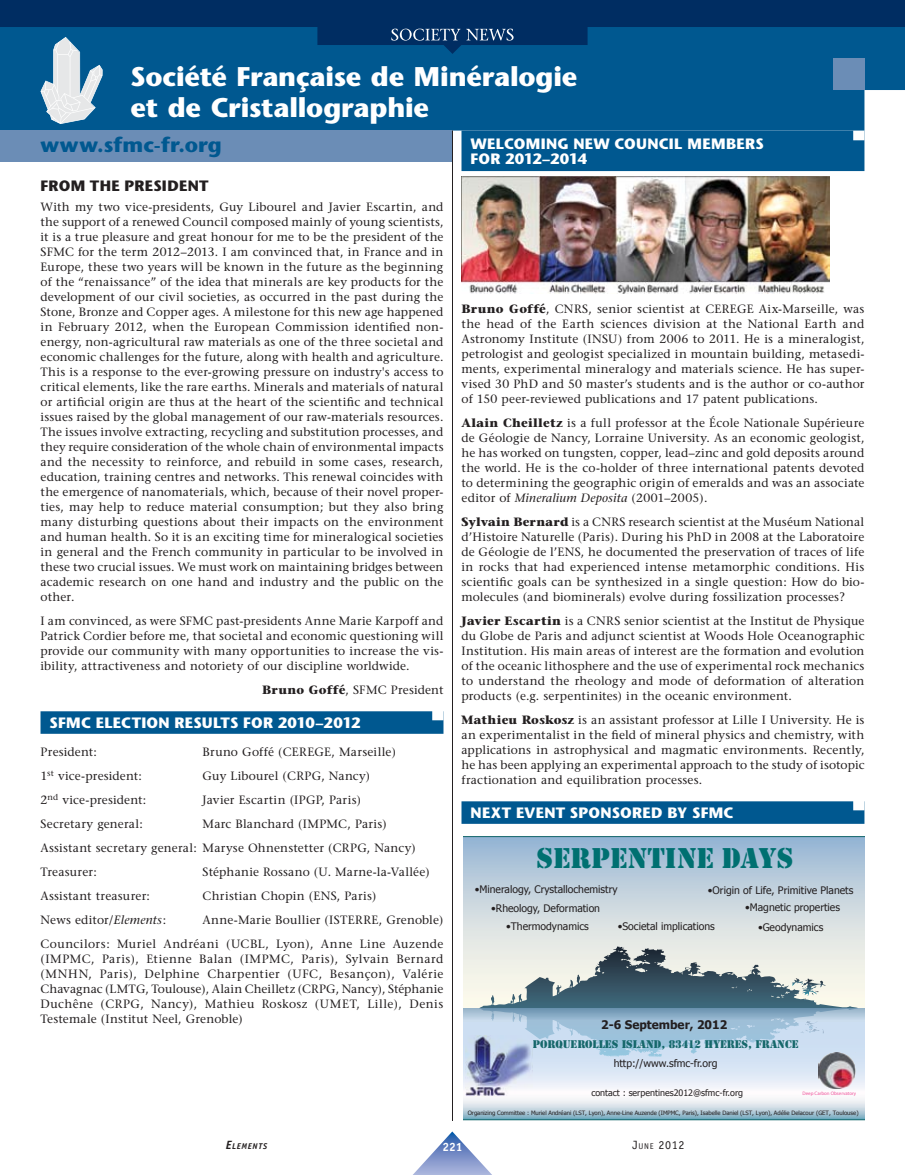
<style>
.page{position:relative;width:905px;height:1175px;background:#fff}
.page>*{position:absolute;margin:0;border:0;box-sizing:border-box;transform-origin:0 0}
.t1{font:29.7px "Stencil";color:#007071}
.t2{font:700 27px/31.5px "Stone Sans";letter-spacing:-.005em;color:#fff}
.t3{font:700 21px "Stone Sans";letter-spacing:.005em;color:#005890}
.t4{font:700 15px/15.8px "Stone Sans";letter-spacing:.015em;color:#fff}
.t5{font:700 15px "Stone Sans";letter-spacing:.02em;color:#231f20}
.t6{font:12px/15px "Stone Serif";letter-spacing:.02em;color:#231f20;text-align:justify}
.t7{font:12px "Officina Sans";color:#231f20}
.t8{font:700 12px "Officina Sans";color:#fff}
.t9{font:700 11.85px "Tahoma";color:#231f20}
.t10{font:10.35px "Tahoma";color:#231f20}
.t11{font:10.35px "Stencil Std";letter-spacing:-.005em;color:#16686b}
.t12{font:8.85px "Tahoma";color:#231f20}
.t13{font:italic 700 8.4px "Officina Sans";letter-spacing:.08em;color:#231f20}
.t14{font:6px "Tahoma";letter-spacing:-.005em;color:#231f20}
.t15{font:4.95px "Myriad";color:#ef529a}
.s1{font-weight:700}
.s2{font-style:italic}
.s3{font-size:12px}
.s4{font-size:8.4px}
</style>
<div class="page">
<div style="left:40px;top:711px;width:403px;height:23px;background:#005890"></div>
<div style="left:432px;top:710px;width:11px;height:10px;background:#fff"></div>
<div style="left:461px;top:130px;width:403px;height:41px;background:#005890"></div>
<div style="left:853px;top:130px;width:11px;height:10px;background:#fff"></div>
<div style="left:461px;top:801px;width:403px;height:23px;background:#005890"></div>
<div style="left:853px;top:800px;width:11px;height:10px;background:#fff"></div>
<div style="left:0;top:54px;width:904px;height:76px;background:#005890"></div>
<div style="left:0;top:130px;width:452px;height:32px;background:#6b8db6"></div>
<div style="left:832px;top:58px;width:32px;height:32px;background:#6b8db6"></div>
<svg style="left:40px;top:54px;width:63px;height:70px;background:#95b5ca"></svg>
<hr style="left:452px;top:130px;width:1px;height:990px;background:#231f20">
<img style="left:461px;top:176px;width:368px;height:117px">
<svg style="left:463px;top:836px;width:401px;height:284px;background:#bacbd6"></svg>
<img style="left:818px;top:1052px;width:37px;height:36px">
<img style="left:465px;top:1035px;width:67px;height:62px">
<svg style="left:414px;top:1131px;width:77px;height:43px"></svg>
<svg style="left:0;top:0;width:904px;height:54px;background:#013f75"></svg>
<svg style="left:391px;top:29px;width:122px;height:12px"></svg>
<h2 class="t2" style="left:130px;top:60px;width:448px">Société Française de Minéralogie et de Cristallographie</h2>
<h3 class="t3" style="left:40px;top:132px;width:183px">www.sfmc-fr.org</h3>
<p class="t5" style="left:40px;top:177px;width:169px">FROM THE PRESIDENT</p>
<p class="t6" style="left:40px;top:199px;width:404px">With my two vice-presidents, Guy Libourel and Javier Escartin, and the support of a renewed Council composed mainly of young scientists, it is a true pleasure and great honour for me to be the president of the SFMC for the term 2012–2013. I am convinced that, in France and in Europe, these two years will be known in the future as the beginning of the “renaissance” of the idea that minerals are key products for the development of our civil societies, as occurred in the past during the Stone, Bronze and Copper ages. A milestone for this new age happened in February 2012, when the European Commission identified non&shy;energy, non-agricultural raw materials as one of the three societal and economic challenges for the future, along with health and agriculture.<br>This is a response to the ever-growing pressure on industry's access to critical elements, like the rare earths. Minerals and materials of natural or artificial origin are thus at the heart of the scientific and technical issues raised by the global management of our raw-materials resources.<br>The issues involve extracting, recycling and substitution processes, and they require consideration of the whole chain of environmental impacts and the necessity to reinforce, and rebuild in some cases, research, education, training centres and networks. This renewal coincides with the emergence of nanomaterials, which, because of their novel proper&shy;ties, may help to reduce material consumption; but they also bring many disturbing questions about their impacts on the environment and human health. So it is an exciting time for mineralogical societies in general and the French community in particular to be involved in these two crucial issues. We must work on maintaining bridges between academic research on one hand and industry and the public on the other.</p>
<p class="t6" style="left:40px;top:613px;width:404px">I am convinced, as were SFMC past-presidents Anne Marie Karpoff and Patrick Cordier before me, that societal and economic questioning will provide our community with many opportunities to increase the vis&shy;ibility, attractiveness and notoriety of our discipline worldwide.</p>
<p class="t6" style="left:262px;top:682px;width:183px"><span class="s1">Bruno Goffé</span>, SFMC President</p>
<p class="t4" style="left:50px;top:714px;width:312px">SFMC ELECTION RESULTS FOR 2010–2012</p>
<p class="t6" style="left:40px;top:744px;width:58px">President:</p>
<p class="t6" style="left:202px;top:744px;width:195px">Bruno Goffé (CEREGE, Marseille)</p>
<p class="t6" style="left:40px;top:768px;width:103px">1<sup>st</sup> vice-president:</p>
<p class="t6" style="left:202px;top:768px;width:169px">Guy Libourel (CRPG, Nancy)</p>
<p class="t6" style="left:40px;top:792px;width:107px">2<sup>nd</sup> vice-president:</p>
<p class="t6" style="left:202px;top:792px;width:160px">Javier Escartin (IPGP, Paris)</p>
<p class="t6" style="left:40px;top:816px;width:104px">Secretary general:</p>
<p class="t6" style="left:40px;top:812px;width:376px;line-height:24px;text-align:left;text-indent:162px">Marc Blanchard (IMPMC, Paris)<br>Assistant secretary general: Maryse Ohnenstetter (CRPG, Nancy)<br>Treasurer:</p>
<p class="t6" style="left:202px;top:864px;width:229px">Stéphanie Rossano (U. Marne-la-Vallée)</p>
<p class="t6" style="left:40px;top:888px;width:111px">Assistant treasurer:</p>
<p class="t6" style="left:202px;top:888px;width:175px">Christian Chopin (ENS, Paris)</p>
<p class="t6" style="left:40px;top:912px;width:127px">News editor/<span class="s2">Elements</span>:</p>
<p class="t6" style="left:40px;top:908px;width:404px;line-height:24px;text-align:right">Anne-Marie Boullier (ISTERRE, Grenoble)<br>Councilors: Muriel Andréani (UCBL, Lyon), Anne Line Auzende</p>
<p class="t6" style="left:40px;top:951px;width:404px">(IMPMC, Paris), Etienne Balan (IMPMC, Paris), Sylvain Bernard (MNHN, Paris), Delphine Charpentier (UFC, Besançon), Valérie Chavagnac (LMTG, Toulouse), Alain Cheilletz (CRPG, Nancy), Stéphanie Duchêne (CRPG, Nancy), Mathieu Roskosz (UMET, Lille), Denis Testemale (Institut Neel, Grenoble)</p>
<p class="t4" style="left:470px;top:135px;width:295px">WELCOMING NEW COUNCIL MEMBERS<br>FOR 2012–2014</p>
<p class="t6" style="left:461px;top:301px;width:404px"><span class="s1">Bruno Goffé</span>, CNRS, senior scientist at CEREGE Aix-Marseille, was the head of the Earth sciences division at the National Earth and Astronomy Institute (INSU) from 2006 to 2011. He is a mineralogist, petrologist and geologist specialized in mountain building, metasedi&shy;ments, experimental mineralogy and materials science. He has super&shy;vised 30 PhD and 50 master’s students and is the author or co-author of 150 peer-reviewed publications and 17 patent publications.</p>
<p class="t6" style="left:461px;top:415px;width:404px"><span class="s1">Alain Cheilletz</span> is a full professor at the École Nationale Supérieure de Géologie de Nancy, Lorraine University. As an economic geologist, he has worked on tungsten, copper, lead–zinc and gold deposits around the world. He is the co-holder of three international patents devoted to determining the geographic origin of emeralds and was an associate editor of <span class="s2">Mineralium Deposita</span> (2001–2005).</p>
<p class="t6" style="left:461px;top:514px;width:404px"><span class="s1">Sylvain Bernard</span> is a CNRS research scientist at the Muséum National d’Histoire Naturelle (Paris). During his PhD in 2008 at the Laboratoire de Géologie de l’ENS, he documented the preservation of traces of life in rocks that had experienced intense metamorphic conditions. His scientific goals can be synthesized in a single question: How do bio&shy;molecules (and biominerals) evolve during fossilization processes?</p>
<p class="t6" style="left:461px;top:613px;width:404px"><span class="s1">Javier Escartin</span> is a CNRS senior scientist at the Institut de Physique du Globe de Paris and adjunct scientist at Woods Hole Oceanographic Institution. His main areas of interest are the formation and evolution of the oceanic lithosphere and the use of experimental rock mechanics to understand the rheology and mode of deformation of alteration products (e.g. serpentinites) in the oceanic environment.</p>
<p class="t6" style="left:461px;top:712px;width:404px"><span class="s1">Mathieu Roskosz</span> is an assistant professor at Lille I University. He is an experimentalist in the field of mineral physics and chemistry, with applications in astrophysical and magmatic environments. Recently, he has been applying an experimental approach to the study of isotopic fractionation and equilibration processes.</p>
<p class="t4" style="left:470px;top:804px;width:264px">NEXT EVENT SPONSORED BY SFMC</p>
<h1 class="t1" style="left:536px;top:840px;width:258px">SERPENTINE DAYS</h1>
<p class="t10" style="left:475px;top:882px;width:144px">•Mineralogy, Crystallochemistry</p>
<p class="t10" style="left:491px;top:901px;width:110px">•Rheology, Deformation</p>
<p class="t10" style="left:506px;top:919px;width:84px">•Thermodynamics</p>
<p class="t10" style="left:617px;top:919px;width:98px">•Societal implications</p>
<p class="t10" style="left:758px;top:920px;width:67px">•Geodynamics</p>
<p class="t10" style="left:708px;top:884px;width:147px">•Origin of Life, Primitive Planets</p>
<p class="t10" style="left:745px;top:901px;width:96px">•Magnetic properties</p>
<p class="t9" style="left:601px;top:1016px;width:128px">2-6 September, 2012</p>
<p class="t11" style="left:532px;top:1037px;width:267px">PORQUEROLLES ISLAND, 83412 HYERES, FRANCE</p>
<p class="t10" style="left:613px;top:1056px;width:105px">http://www.sfmc-fr.org</p>
<p class="t12" style="left:591px;top:1086px;width:153px">contact : serpentines2012@sfmc-fr.org</p>
<p class="t15" style="left:802px;top:1090px;width:55px">Deep Carbon Observatory</p>
<p class="t14" style="left:468px;top:1108px;width:392px">Organizing Committee : Muriel Andréani (LST, Lyon), Anne-Line Auzende (IMPMC, Paris), Isabelle Daniel (LST, Lyon), Adélie Delacour (GET, Toulouse)</p>
<p class="t13" style="left:226px;top:1141px;width:43px"><span class="s3">E</span>LEMENTS</p>
<p class="t8" style="left:442px;top:1139px;width:22px">221</p>
<p class="t7" style="left:632px;top:1138px;width:53px">J<span class="s4">UNE</span> 2012</p>
</div>
